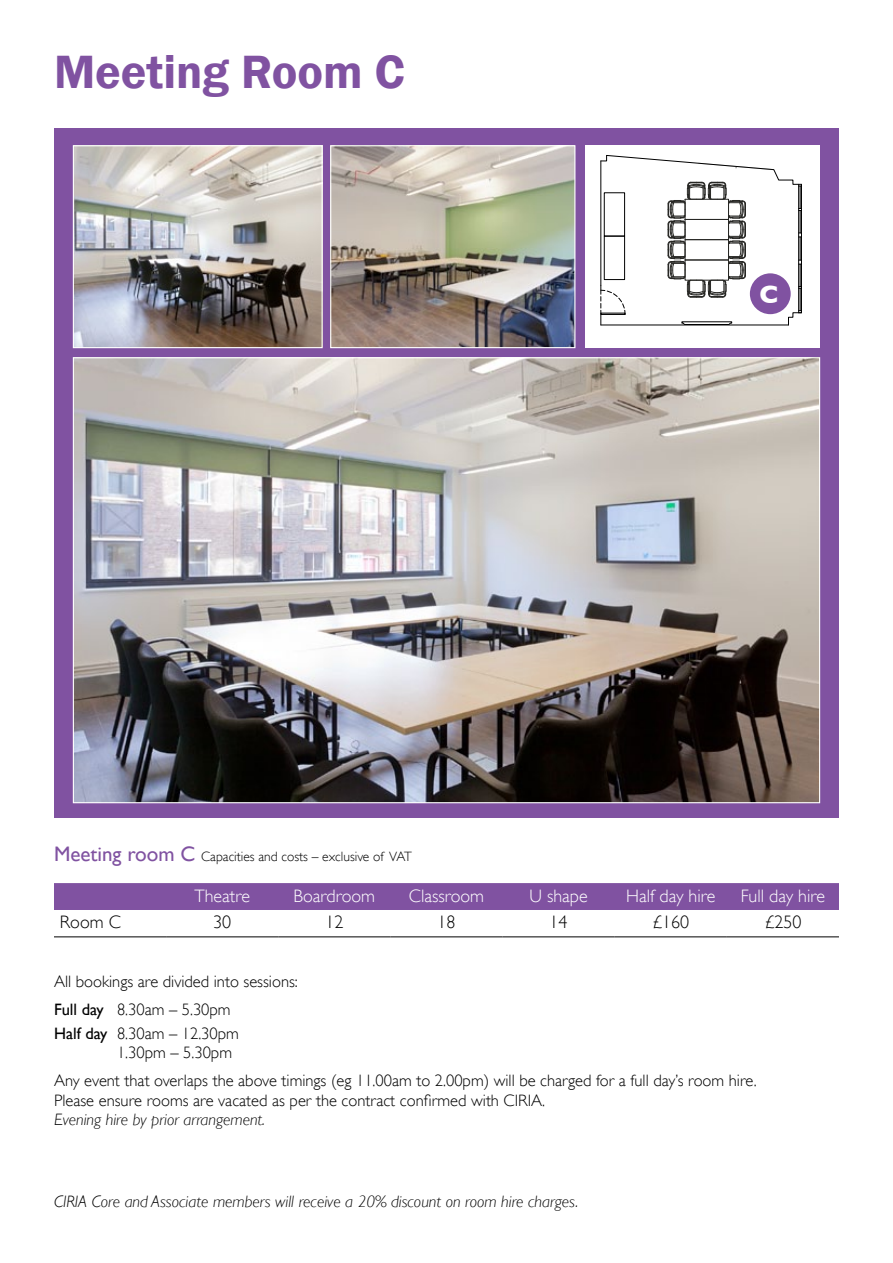
<style>
.page{position:relative;width:893px;height:1263px;background:#fff}
.page>*{position:absolute;margin:0;border:0;box-sizing:border-box;transform-origin:0 0}
.t1{font:600 48px "Franklin Gothic";color:#8052a1}
.t2{font:700 25.35px "Gill Sans";color:#fff}
.t3{font:300 18px "Gill Sans";color:#fff}
.t4{font:300 18px "Gill Sans";color:#000}
.t5{font:300 16.5px/19.5px "Gill Sans";color:#000}
.t6{font:italic 300 16.5px "Gill Sans";color:#000}
.t7{font:300 13.5px "Gill Sans";color:#000}
.s1{font-weight:400;font-size:21px;color:#8052a1}
.s2{font-weight:400}
</style>
<div class="page">
<div style="left:55px;top:128px;width:784px;height:689px;background:#8052a1"></div>
<div style="left:54px;top:883px;width:785px;height:27px;background:#8052a1"></div>
<hr style="left:54px;top:937px;width:112px;height:1px;background:#000">
<hr style="left:166px;top:937px;width:112px;height:1px;background:#000">
<hr style="left:278px;top:937px;width:112px;height:1px;background:#000">
<hr style="left:390px;top:937px;width:113px;height:1px;background:#000">
<hr style="left:503px;top:937px;width:112px;height:1px;background:#000">
<hr style="left:615px;top:937px;width:112px;height:1px;background:#000">
<hr style="left:727px;top:937px;width:112px;height:1px;background:#000">
<img style="left:75px;top:147px;width:246px;height:199px">
<div style="left:73px;top:145px;width:250px;height:203px;border:1px solid #fff"></div>
<img style="left:75px;top:359px;width:743px;height:442px">
<img style="left:332px;top:147px;width:241px;height:199px">
<div style="left:330px;top:145px;width:245px;height:203px;border:1px solid #fff"></div>
<div style="left:585px;top:146px;width:235px;height:202px;background:#fff"></div>
<hr style="left:601px;top:325px;width:187px;height:1px;background:#000">
<svg style="left:600px;top:155px;width:202px;height:170px"></svg>
<div style="left:750px;top:273px;width:41px;height:41px;background:#8052a1;border-radius:50%"></div>
<h1 class="t1" style="left:54px;top:42px;width:352px">Meeting Room C</h1>
<p class="t7" style="left:54px;top:846px;width:359px"><span class="s1">Meeting room C</span> Capacities and costs – exclusive of VAT</p>
<h2 class="t2" style="left:760px;top:280px;width:20px">C</h2>
<p class="t3" style="left:194px;top:881px;width:57px">Theatre</p>
<p class="t3" style="left:294px;top:881px;width:83px">Boardroom</p>
<p class="t3" style="left:409px;top:881px;width:77px">Classroom</p>
<p class="t3" style="left:529px;top:881px;width:60px">U shape</p>
<p class="t3" style="left:626px;top:881px;width:91px">Half day hire</p>
<p class="t3" style="left:741px;top:881px;width:86px">Full day hire</p>
<p class="t4" style="left:60px;top:908px;width:62px">Room C</p>
<p class="t4" style="left:213px;top:908px;width:19px">30</p>
<p class="t4" style="left:325px;top:908px;width:19px">12</p>
<p class="t4" style="left:437px;top:908px;width:19px">18</p>
<p class="t4" style="left:550px;top:908px;width:19px">14</p>
<p class="t4" style="left:652px;top:908px;width:38px">£160</p>
<p class="t4" style="left:764px;top:908px;width:38px">£250</p>
<p class="t5" style="left:54px;top:967px;width:245px;line-height:28px">All bookings are divided into sessions:<br><span class="s2">Full day</span> 8.30am – 5.30pm</p>
<p class="t5" style="left:117px;top:1023px;width:123px;text-indent:-63px"><span class="s2">Half day</span> 8.30am – 12.30pm<br>1.30pm – 5.30pm</p>
<p class="t5" style="left:54px;top:1070px;width:704px">Any event that overlaps the above timings (eg 11.00am to 2.00pm) will be charged for a full day’s room hire.<br>Please ensure rooms are vacated as per the contract confirmed with CIRIA.</p>
<p class="t6" style="left:54px;top:1110px;width:213px">Evening hire by prior arrangement.</p>
<p class="t6" style="left:54px;top:1192px;width:526px">CIRIA Core and Associate members will receive a 20% discount on room hire charges.</p>
</div>
